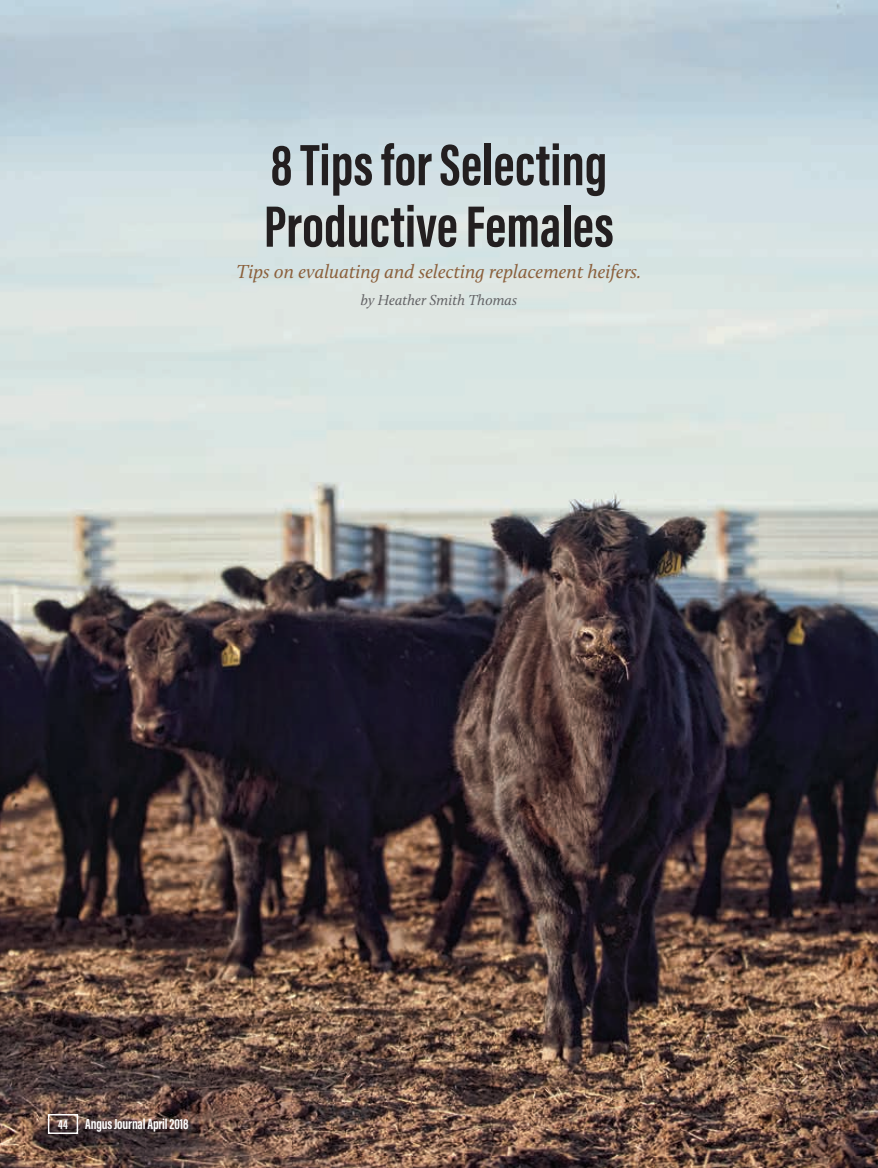
<style>
.page{position:relative;width:878px;height:1168px;background:#fff}
.page>*{position:absolute;margin:0;border:0;box-sizing:border-box;transform-origin:0 0}
.T2_Hed{font:700 60px/61.5px "Acumin Pro Extra Cond";color:#231f20}
.T2_Deck{font:italic 19.5px "Calluna";color:#8b603c}
.t1{font:700 15px "Acumin Pro Extra Cond";letter-spacing:-.01em;color:#fff}
.T2_byline{font:italic 15px "Calluna";color:#636366}
.s1{font-size:13.5px}
</style>
<div class="page">
<img style="left:0;top:0;width:878px;height:1168px">
<div style="left:48px;top:1114px;width:30px;height:20px;border:2px solid #fff"></div>
<p class="T2_Hed" style="left:264px;top:134px;width:351px">8 Tips for Selecting<br>Productive Females</p>
<p class="T2_Deck" style="left:236px;top:260px;width:406px">Tips on evaluating and selecting replacement heifers.</p>
<p class="T2_byline" style="left:361px;top:291px;width:158px">by Heather Smith Thomas</p>
<p class="t1" style="left:58px;top:1115px;width:132px"><span class="s1">44</span> Angus Journal April 2018</p>
</div>
